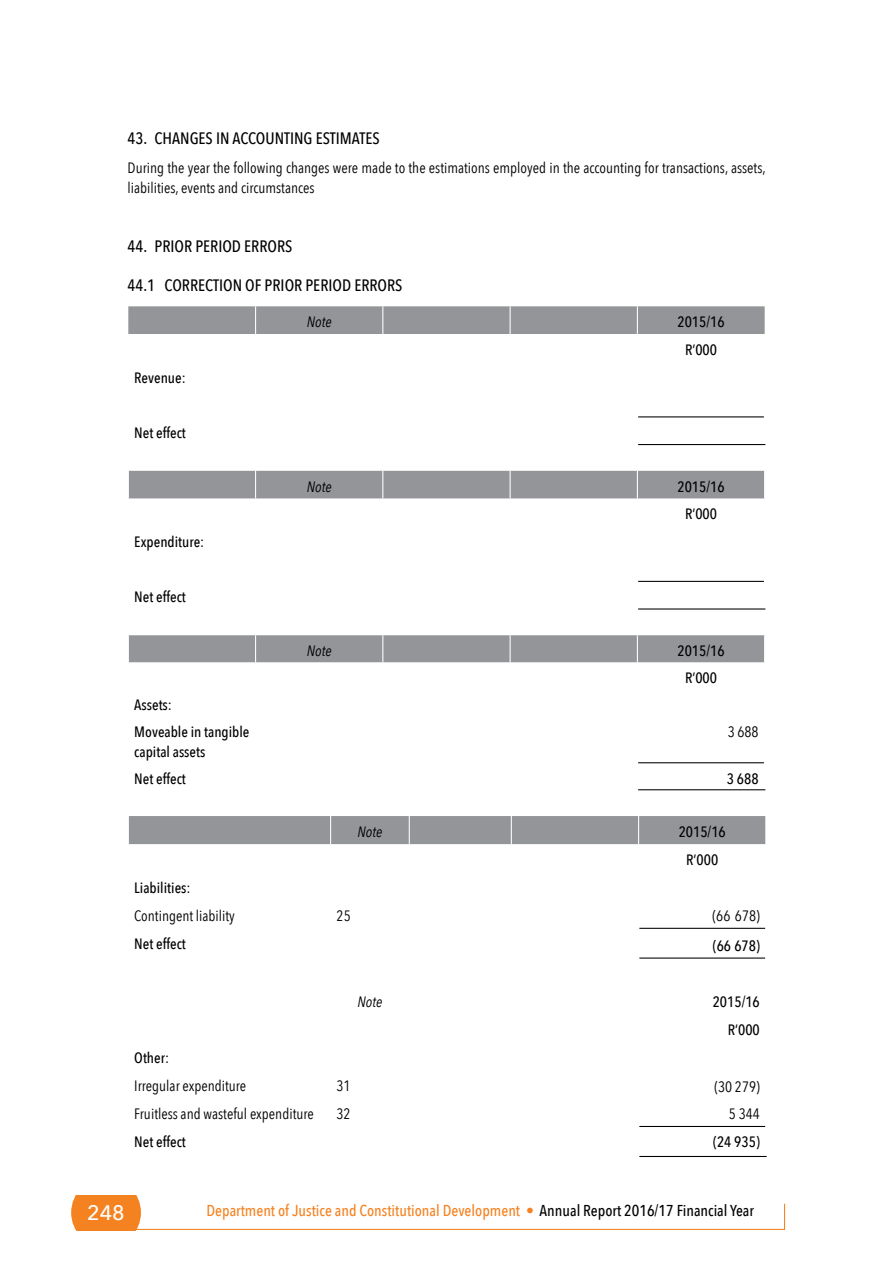
<style>
.page{position:relative;width:893px;height:1263px;background:#fff}
.page>*{position:absolute;margin:0;border:0;box-sizing:border-box;transform-origin:0 0}
.t1{font:500 21px "Avenir Next";color:#fff}
.t2{font:500 16.5px "Avenir Next Condensed";color:#000}
.t3{font:500 15.75px "Avenir Next Condensed";color:#f58220}
.t4{font:15px/28px "Avenir Next Condensed";color:#000}
.t5{font:500 15px/27.6px "Avenir Next Condensed";color:#000;text-align:center}
.t6{font:italic 15px "Avenir Next Condensed";color:#000}
.s1{font-weight:500}
.s2{color:#000}
</style>
<div class="page">
<svg style="left:71px;top:1196px;width:715px;height:34px"></svg>
<div style="left:128px;top:306px;width:637px;height:28px;background:#939598"></div>
<hr style="left:638px;top:416px;width:126px;height:1px;background:#000">
<hr style="left:638px;top:444px;width:127px;height:1px;background:#000">
<div style="left:128px;top:471px;width:637px;height:27px;background:#939598"></div>
<hr style="left:638px;top:581px;width:126px;height:1px;background:#000">
<hr style="left:638px;top:608px;width:127px;height:1px;background:#000">
<div style="left:128px;top:635px;width:637px;height:27px;background:#939598"></div>
<hr style="left:638px;top:762px;width:126px;height:1px;background:#000">
<hr style="left:638px;top:789px;width:127px;height:1px;background:#000">
<div style="left:128px;top:816px;width:638px;height:28px;background:#939598"></div>
<hr style="left:639px;top:928px;width:126px;height:1px;background:#000">
<hr style="left:639px;top:957px;width:126px;height:1px;background:#000">
<hr style="left:639px;top:1126px;width:126px;height:1px;background:#000">
<hr style="left:639px;top:1156px;width:128px;height:1px;background:#000">
<p class="t2" style="left:128px;top:128px;width:254px">43. CHANGES IN ACCOUNTING ESTIMATES</p>
<p class="t4" style="left:128px;top:158px;width:640px;line-height:19.5px">During the year the following changes were made to the estimations employed in the accounting for transactions, assets, liabilities, events and circumstances</p>
<p class="t2" style="left:128px;top:236px;width:166px">44. PRIOR PERIOD ERRORS</p>
<p class="t2" style="left:128px;top:275px;width:276px">44.1 CORRECTION OF PRIOR PERIOD ERRORS</p>
<p class="t6" style="left:307px;top:313px;width:26px">Note</p>
<p class="t5" style="left:677px;top:308px;width:49px">2015/16<br>R’000</p>
<p class="t5" style="left:134px;top:364px;width:53px">Revenue:</p>
<p class="t5" style="left:134px;top:419px;width:53px">Net effect</p>
<p class="t5" style="left:134px;top:528px;width:71px">Expenditure:</p>
<p class="t5" style="left:134px;top:583px;width:53px">Net effect</p>
<p class="t5" style="left:134px;top:691px;width:117px;line-height:27px;text-align:left">Assets:<br>Moveable in tangible</p>
<p class="t5" style="left:134px;top:738px;width:73px">capital assets</p>
<p class="t6" style="left:307px;top:477px;width:26px">Note</p>
<p class="t5" style="left:677px;top:473px;width:49px">2015/16<br>R’000</p>
<p class="t6" style="left:307px;top:642px;width:26px">Note</p>
<p class="t5" style="left:677px;top:637px;width:49px;line-height:27px">2015/16<br>R’000</p>
<p class="t4" style="left:728px;top:718px;width:32px">3 688</p>
<p class="t5" style="left:134px;top:765px;width:53px">Net effect</p>
<p class="t5" style="left:727px;top:765px;width:33px">3 688</p>
<p class="t4" style="left:134px;top:874px;width:102px"><span class="s1">Liabilities:<br></span>Contingent liability</p>
<p class="t6" style="left:357px;top:823px;width:26px">Note</p>
<p class="t5" style="left:679px;top:818px;width:49px;line-height:28px">2015/16<br>R’000</p>
<p class="t4" style="left:337px;top:902px;width:16px">25</p>
<p class="t4" style="left:712px;top:902px;width:49px">(66 678)</p>
<p class="t5" style="left:134px;top:930px;width:53px">Net effect</p>
<p class="t5" style="left:713px;top:932px;width:48px">(66 678)</p>
<p class="t4" style="left:134px;top:1044px;width:114px"><span class="s1">Other:<br></span>Irregular expenditure</p>
<p class="t6" style="left:357px;top:993px;width:26px">Note</p>
<p class="t5" style="left:713px;top:988px;width:49px;line-height:28px;text-align:right">2015/16<br>R’000</p>
<p class="t4" style="left:337px;top:1072px;width:16px">31</p>
<p class="t4" style="left:714px;top:1073px;width:47px">(30 279)</p>
<p class="t4" style="left:134px;top:1100px;width:181px">Fruitless and wasteful expenditure</p>
<p class="t4" style="left:337px;top:1100px;width:16px">32</p>
<p class="t4" style="left:729px;top:1100px;width:32px">5 344</p>
<p class="t5" style="left:134px;top:1128px;width:53px">Net effect</p>
<p class="t5" style="left:713px;top:1128px;width:48px">(24 935)</p>
<p class="t1" style="left:87px;top:1200px;width:39px">248</p>
<p class="t3" style="left:207px;top:1201px;width:549px">Department of Justice and Constitutional Development • <span class="s2">Annual Report 2016/17 Financial Year</span></p>
</div>
